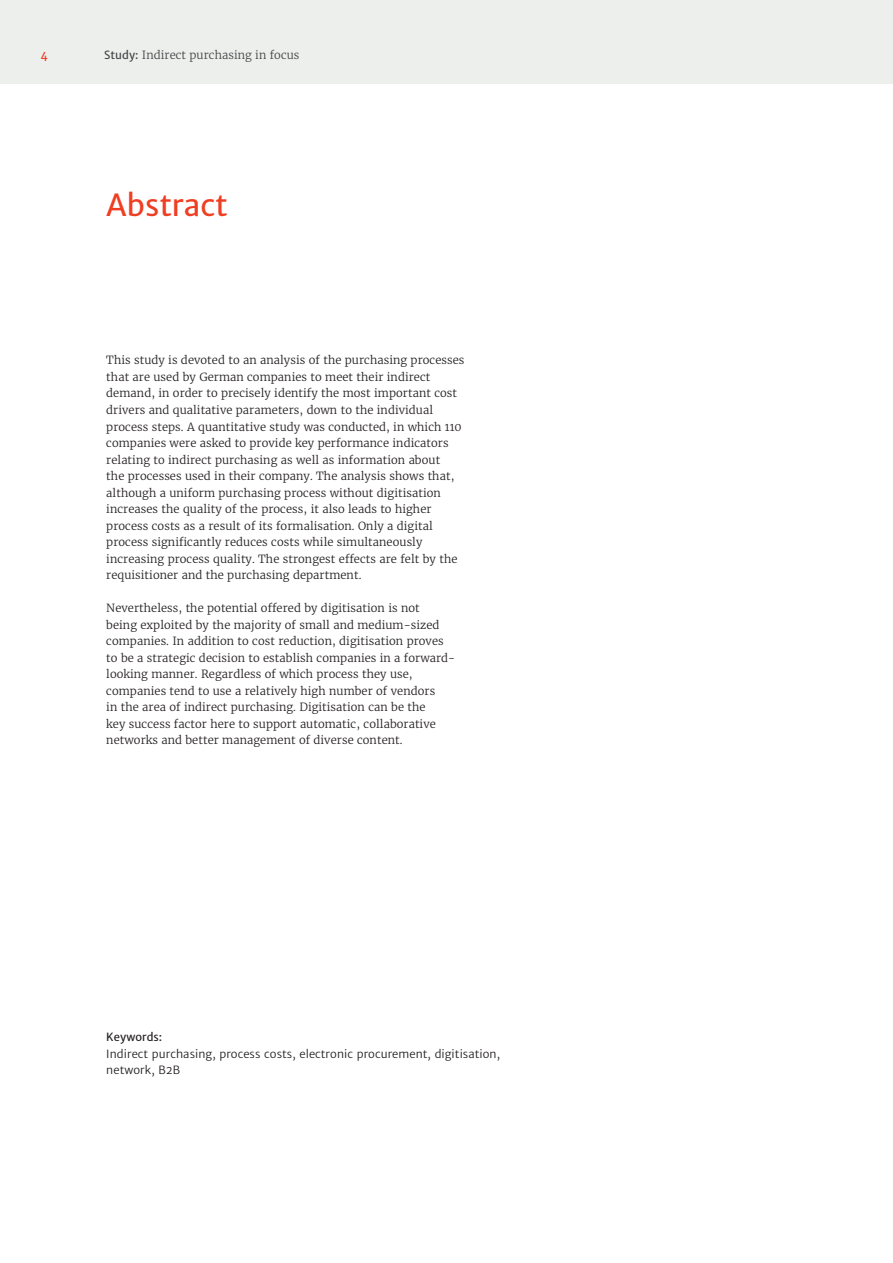
<style>
.page{position:relative;width:893px;height:1263px;background:#fff}
.page>*{position:absolute;margin:0;border:0;box-sizing:border-box;transform-origin:0 0}
.t1{font:30px "Merriweather Sans";color:#ef3e22}
.t2{font:300 11.25px/16.5px "Merriweather";letter-spacing:.005em;color:#231f20}
.t3{font:11.25px/16.5px "Merriweather Sans";letter-spacing:.005em;color:#231f20}
.t4{font:300 11.25px "Merriweather";letter-spacing:.005em;color:#414446}
.t5{font:11.25px "Merriweather Sans";letter-spacing:.005em;color:#231f20}
.t6{font:11.25px "Merriweather Sans";color:#ef3e22}
.s1{font-family:"Merriweather Sans";font-weight:400}
</style>
<div class="page">
<div style="left:0;top:0;width:893px;height:84px;background:#edefec"></div>
<p class="t6" style="left:40px;top:48px;width:9px">4</p>
<p class="t4" style="left:104px;top:48px;width:197px"><span class="s1">Study:</span> Indirect purchasing in focus</p>
<h1 class="t1" style="left:106px;top:187px;width:123px">Abstract</h1>
<p class="t2" style="left:106px;top:352px;width:360px">This study is devoted to an analysis of the purchasing processes that are used by German companies to meet their indirect demand, in order to precisely identify the most important cost drivers and qualitative parameters, down to the individual process steps. A quantitative study was conducted, in which 110 companies were asked to provide key performance indicators relating to indirect purchasing as well as information about<br>the processes used in their company. The analysis shows that, although a uniform purchasing process without digitisation increases the quality of the process, it also leads to higher process costs as a result of its formalisation. Only a digital process significantly reduces costs while simultaneously increasing process quality. The strongest effects are felt by the requisitioner and the purchasing department.</p>
<p class="t2" style="left:106px;top:599px;width:351px">Nevertheless, the potential offered by digitisation is not<br>being exploited by the majority of small and medium-sized companies. In addition to cost reduction, digitisation proves to be a strategic decision to establish companies in a forward&shy;looking manner. Regardless of which process they use, companies tend to use a relatively high number of vendors<br>in the area of indirect purchasing. Digitisation can be the<br>key success factor here to support automatic, collaborative networks and better management of diverse content.</p>
<p class="t5" style="left:106px;top:1030px;width:57px">Keywords:</p>
<p class="t3" style="left:106px;top:1045px;width:395px">Indirect purchasing, process costs, electronic procurement, digitisation, network, B2B</p>
</div>
